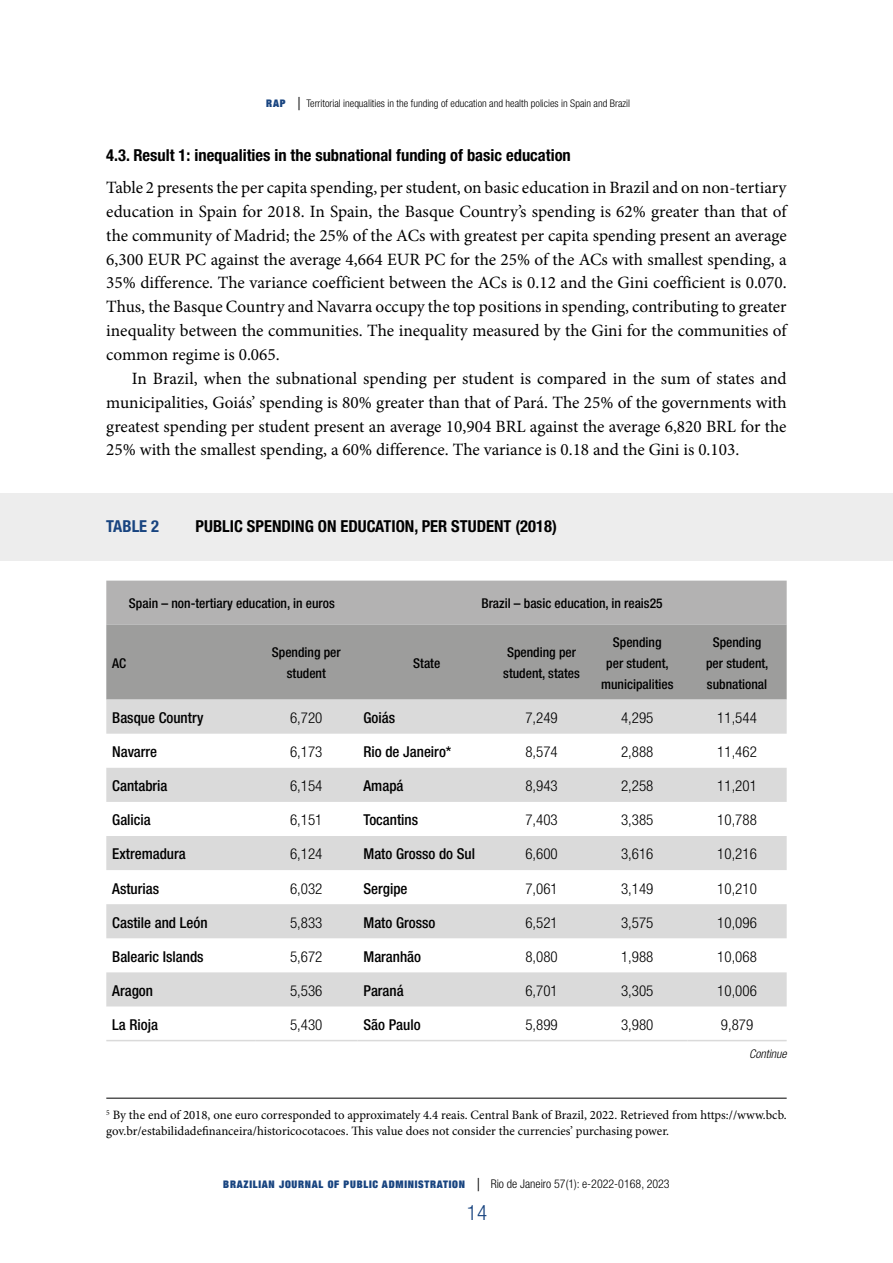
<style>
.page{position:relative;width:893px;height:1263px;background:#fff}
.page>*{position:absolute;margin:0;border:0;box-sizing:border-box;transform-origin:0 0}
.t1{font:300 condensed 21px "Helvetica Neue LT Std";color:#184480}
.t2{font:17.25px/23.9px "Minion Pro";color:#000;text-align:justify}
.t3{font:700 condensed 16.5px "Helvetica Neue LT Std";color:#000}
.t4{font:700 condensed 16.5px "Helvetica Neue LT Std";color:#184480}
.t5{font:300 condensed 15px "Helvetica Neue LT Std";color:#000}
.t6{font:500 condensed 15px "Helvetica Neue LT Std";color:#000}
.t7{font:500 condensed 13.5px/21px "Helvetica Neue LT Std";color:#000;text-align:center}
.t8{font:12.75px/16.5px "Minion Pro";color:#000}
.t9{font:italic 300 condensed 12px "Helvetica Neue LT Std";color:#000}
.t10{font:300 condensed 10.5px "Helvetica Neue LT Std";color:#000}
.t11{font:900 expanded 10.5px "Helvetica Neue";letter-spacing:.07em;color:#184480}
.s1{font-family:"Helvetica Neue";font-weight:900;font-stretch:expanded;color:#184480}
.s2{font-size:18px}
.s3{font-family:"Helvetica Neue LT Std";font-weight:300;font-stretch:condensed;font-size:18px;color:#000}
.s4{font-family:"Helvetica Neue LT Std";font-weight:300;font-stretch:condensed;font-size:12px;color:#000}
</style>
<div class="page">
<div style="left:0;top:493px;width:893px;height:68px;background:#ededed"></div>
<div style="left:106px;top:581px;width:681px;height:43px;background:#b3b2b2"></div>
<div style="left:106px;top:624px;width:681px;height:76px;background:#9d9d9c"></div>
<svg style="left:106px;top:700px;width:681px;height:306px;fill:#dadada"></svg>
<hr style="left:106px;top:1040px;width:149px;height:1px;background:#dadada">
<hr style="left:255px;top:1040px;width:102px;height:1px;background:#dadada">
<hr style="left:357px;top:1040px;width:139px;height:1px;background:#dadada">
<hr style="left:496px;top:1040px;width:91px;height:1px;background:#dadada">
<hr style="left:587px;top:1040px;width:100px;height:1px;background:#dadada">
<hr style="left:687px;top:1040px;width:100px;height:1px;background:#dadada">
<hr style="left:106px;top:1098px;width:681px;height:1px;background:#000">
<p class="t10" style="left:266px;top:98px;width:365px"><span class="s1">RAP</span> <span class="s2">|</span> Territorial inequalities in the funding of education and health policies in Spain and Brazil</p>
<p class="t3" style="left:106px;top:145px;width:466px">4.3. Result 1: inequalities in the subnational funding of basic education</p>
<p class="t2" style="left:106px;top:176px;width:682px">Table 2 presents the per capita spending, per student, on basic education in Brazil and on non-tertiary education in Spain for 2018. In Spain, the Basque Country’s spending is 62% greater than that of the community of Madrid; the 25% of the ACs with greatest per capita spending present an average 6,300 EUR PC against the average 4,664 EUR PC for the 25% of the ACs with smallest spending, a 35% difference. The variance coefficient between the ACs is 0.12 and the Gini coefficient is 0.070.<br>Thus, the Basque Country and Navarra occupy the top positions in spending, contributing to greater inequality between the communities. The inequality measured by the Gini for the communities of common regime is 0.065.</p>
<p class="t2" style="left:106px;top:366px;width:682px;text-indent:26px">In Brazil, when the subnational spending per student is compared in the sum of states and municipalities, Goiás’ spending is 80% greater than that of Pará. The 25% of the governments with greatest spending per student present an average 10,904 BRL against the average 6,820 BRL for the 25% with the smallest spending, a 60% difference. The variance is 0.18 and the Gini is 0.103.</p>
<p class="t4" style="left:106px;top:516px;width:54px">TABLE 2</p>
<p class="t3" style="left:196px;top:516px;width:363px">PUBLIC SPENDING ON EDUCATION, PER STUDENT (2018)</p>
<p class="t7" style="left:129px;top:593px;width:207px">Spain – non-tertiary education, in euros</p>
<p class="t7" style="left:481px;top:593px;width:183px">Brazil – basic education, in reais25</p>
<p class="t7" style="left:112px;top:652px;width:16px">AC</p>
<p class="t7" style="left:272px;top:642px;width:70px">Spending per student</p>
<p class="t7" style="left:413px;top:652px;width:29px">State</p>
<p class="t7" style="left:503px;top:642px;width:78px;text-align:left">Spending per student, states</p>
<p class="t7" style="left:601px;top:631px;width:74px">Spending<br>per student, municipalities</p>
<p class="t7" style="left:706px;top:631px;width:64px">Spending per student, subnational</p>
<p class="t6" style="left:112px;top:709px;width:93px">Basque Country</p>
<p class="t5" style="left:290px;top:709px;width:34px">6,720</p>
<p class="t6" style="left:363px;top:709px;width:33px">Goiás</p>
<p class="t5" style="left:525px;top:709px;width:34px">7,249</p>
<p class="t5" style="left:621px;top:709px;width:34px">4,295</p>
<p class="t5" style="left:717px;top:709px;width:41px">11,544</p>
<p class="t6" style="left:112px;top:743px;width:46px">Navarre</p>
<p class="t5" style="left:290px;top:743px;width:34px">6,173</p>
<p class="t6" style="left:363px;top:743px;width:90px">Rio de Janeiro*</p>
<p class="t5" style="left:525px;top:743px;width:34px">8,574</p>
<p class="t5" style="left:621px;top:743px;width:34px">2,888</p>
<p class="t5" style="left:717px;top:743px;width:41px">11,462</p>
<p class="t6" style="left:112px;top:777px;width:57px">Cantabria</p>
<p class="t5" style="left:290px;top:777px;width:34px">6,154</p>
<p class="t6" style="left:363px;top:777px;width:41px">Amapá</p>
<p class="t5" style="left:525px;top:777px;width:34px">8,943</p>
<p class="t5" style="left:621px;top:777px;width:34px">2,258</p>
<p class="t5" style="left:717px;top:777px;width:41px">11,201</p>
<p class="t6" style="left:112px;top:811px;width:40px">Galicia</p>
<p class="t5" style="left:290px;top:811px;width:34px">6,151</p>
<p class="t6" style="left:363px;top:811px;width:56px">Tocantins</p>
<p class="t5" style="left:525px;top:811px;width:34px">7,403</p>
<p class="t5" style="left:621px;top:811px;width:34px">3,385</p>
<p class="t5" style="left:717px;top:811px;width:41px">10,788</p>
<p class="t6" style="left:112px;top:845px;width:75px">Extremadura</p>
<p class="t5" style="left:290px;top:845px;width:34px">6,124</p>
<p class="t6" style="left:363px;top:845px;width:113px">Mato Grosso do Sul</p>
<p class="t5" style="left:525px;top:845px;width:34px">6,600</p>
<p class="t5" style="left:621px;top:845px;width:34px">3,616</p>
<p class="t5" style="left:717px;top:845px;width:41px">10,216</p>
<p class="t6" style="left:112px;top:879px;width:48px">Asturias</p>
<p class="t5" style="left:290px;top:880px;width:34px">6,032</p>
<p class="t6" style="left:363px;top:879px;width:46px">Sergipe</p>
<p class="t5" style="left:525px;top:880px;width:34px">7,061</p>
<p class="t5" style="left:621px;top:880px;width:34px">3,149</p>
<p class="t5" style="left:717px;top:880px;width:41px">10,210</p>
<p class="t6" style="left:112px;top:913px;width:97px">Castile and León</p>
<p class="t5" style="left:290px;top:914px;width:34px">5,833</p>
<p class="t6" style="left:363px;top:913px;width:73px">Mato Grosso</p>
<p class="t5" style="left:525px;top:914px;width:34px">6,521</p>
<p class="t5" style="left:621px;top:914px;width:34px">3,575</p>
<p class="t5" style="left:717px;top:914px;width:41px">10,096</p>
<p class="t6" style="left:112px;top:947px;width:93px">Balearic Islands</p>
<p class="t5" style="left:290px;top:948px;width:34px">5,672</p>
<p class="t6" style="left:363px;top:947px;width:59px">Maranhão</p>
<p class="t5" style="left:525px;top:948px;width:34px">8,080</p>
<p class="t5" style="left:621px;top:948px;width:34px">1,988</p>
<p class="t5" style="left:717px;top:948px;width:41px">10,068</p>
<p class="t6" style="left:112px;top:981px;width:42px">Aragon</p>
<p class="t5" style="left:290px;top:982px;width:34px">5,536</p>
<p class="t6" style="left:363px;top:981px;width:42px">Paraná</p>
<p class="t5" style="left:525px;top:982px;width:34px">6,701</p>
<p class="t5" style="left:621px;top:982px;width:34px">3,305</p>
<p class="t5" style="left:717px;top:982px;width:41px">10,006</p>
<p class="t6" style="left:112px;top:1016px;width:47px">La Rioja</p>
<p class="t5" style="left:290px;top:1016px;width:34px">5,430</p>
<p class="t6" style="left:363px;top:1016px;width:59px">São Paulo</p>
<p class="t5" style="left:525px;top:1016px;width:34px">5,899</p>
<p class="t5" style="left:621px;top:1016px;width:34px">3,980</p>
<p class="t5" style="left:721px;top:1016px;width:34px">9,879</p>
<p class="t9" style="left:749px;top:1047px;width:39px">Continue</p>
<p class="t8" style="left:106px;top:1107px;width:682px"><sup>5</sup> By the end of 2018, one euro corresponded to approximately 4.4 reais. Central Bank of Brazil, 2022. Retrieved from https://www.bcb. gov.br/estabilidadefinanceira/historicocotacoes. This value does not consider the currencies’ purchasing power.</p>
<p class="t11" style="left:223px;top:1177px;width:448px">BRAZILIAN JOURNAL OF PUBLIC ADMINISTRATION <span class="s3">|</span> <span class="s4">Rio de Janeiro 57(1): e-2022-0168, 2023</span></p>
<p class="t1" style="left:467px;top:1200px;width:22px">14</p>
</div>
